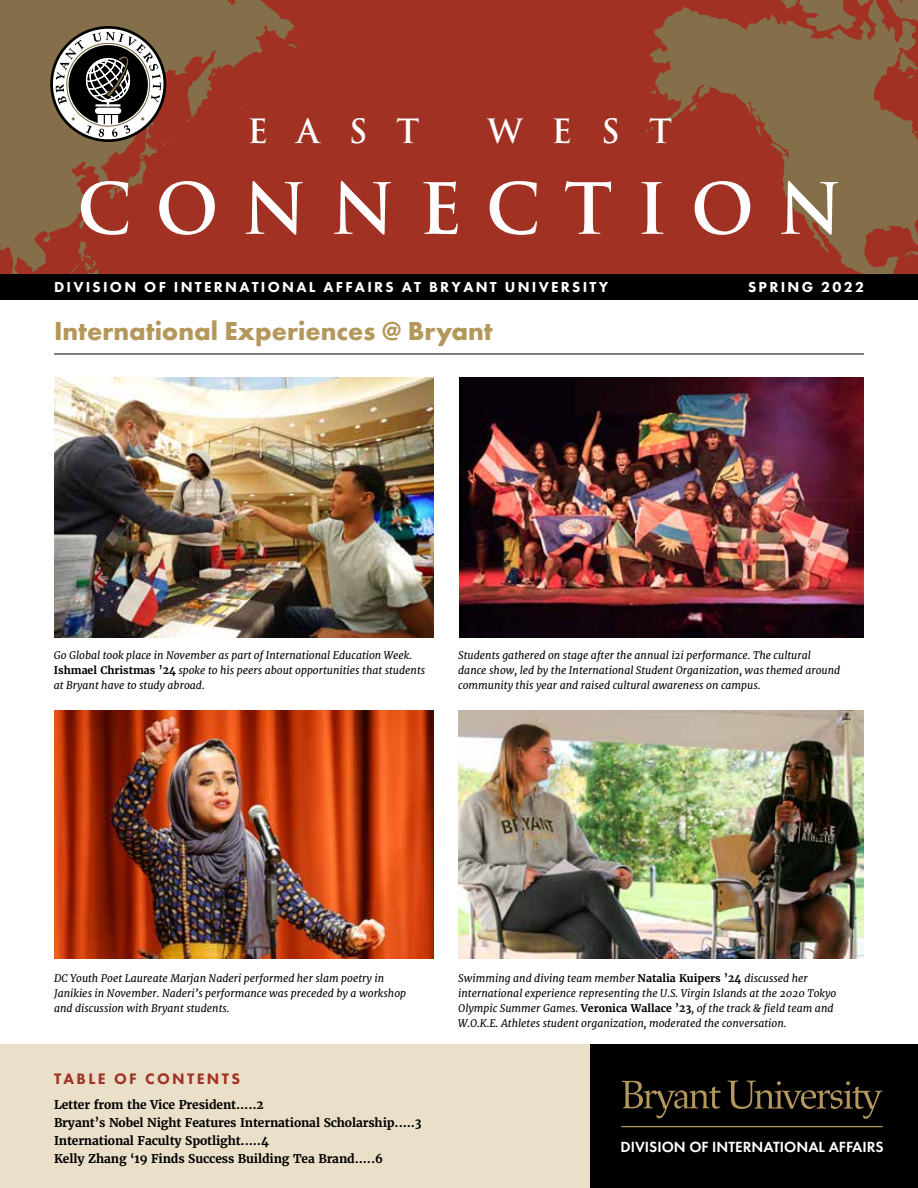
<style>
.page{position:relative;width:918px;height:1188px;background:#fff}
.page>*{position:absolute;margin:0;border:0;box-sizing:border-box;transform-origin:0 0}
.t1{font:700 68.7px "Trajan";letter-spacing:.35em;color:#fff}
.t2{font:700 32.55px "Trajan";letter-spacing:.9em;color:#fff}
.t3{font:700 27px "Futura PT";color:#b4975a}
.t4{font:800 15.75px "Futura PT";letter-spacing:.15em;color:#a03123}
.t5{font:600 15.3px "Futura PT";color:#fff}
.t6{font:800 15px "Futura PT";letter-spacing:.15em;color:#fff}
.t7{font:700 12px/18px "Merriweather";letter-spacing:-.01em;color:#000}
.t8{font:italic 10.5px/15px "Merriweather";color:#000}
.t9{font:9.15px "Aldus Roman SC";color:#856f4a}
.s1{font-weight:700;font-style:normal}
</style>
<div class="page">
<div style="left:0;top:0;width:918px;height:282px;background:#a03123"></div>
<svg style="left:649px;top:0;width:269px;height:274px"></svg>
<svg style="left:905px;top:246px;width:13px;height:16px"></svg>
<svg style="left:913px;top:131px;width:4px;height:3px"></svg>
<svg style="left:889px;top:0;width:29px;height:81px"></svg>
<svg style="left:780px;top:0;width:89px;height:32px"></svg>
<svg style="left:645px;top:127px;width:8px;height:6px"></svg>
<svg style="left:650px;top:91px;width:6px;height:3px"></svg>
<svg style="left:689px;top:103px;width:8px;height:9px"></svg>
<svg style="left:756px;top:126px;width:6px;height:11px"></svg>
<svg style="left:771px;top:143px;width:16px;height:12px"></svg>
<svg style="left:781px;top:44px;width:23px;height:17px"></svg>
<svg style="left:805px;top:75px;width:25px;height:13px"></svg>
<svg style="left:823px;top:95px;width:12px;height:6px"></svg>
<svg style="left:848px;top:104px;width:5px;height:10px"></svg>
<svg style="left:854px;top:128px;width:16px;height:18px"></svg>
<svg style="left:882px;top:151px;width:36px;height:33px"></svg>
<svg style="left:0;top:0;width:295px;height:274px"></svg>
<svg style="left:79px;top:219px;width:6px;height:11px"></svg>
<svg style="left:103px;top:208px;width:6px;height:8px"></svg>
<svg style="left:187px;top:118px;width:3px;height:4px"></svg>
<svg style="left:212px;top:73px;width:3px;height:4px"></svg>
<svg style="left:44px;top:237px;width:55px;height:37px"></svg>
<svg style="left:28px;top:93px;width:20px;height:22px"></svg>
<div style="left:0;top:274px;width:918px;height:26px;background:#000"></div>
<svg style="left:56px;top:32px;width:122px;height:167px"></svg>
<div style="left:590px;top:1044px;width:328px;height:144px;background:#000"></div>
<div style="left:0;top:1044px;width:590px;height:144px;background:#eadfc9"></div>
<hr style="left:54px;top:354px;width:810px;height:1px;background:#000">
<img style="left:458px;top:711px;width:406px;height:247px">
<svg style="left:622px;top:1081px;width:98px;height:37px"></svg>
<svg style="left:728px;top:1081px;width:155px;height:38px"></svg>
<hr style="left:621px;top:1126px;width:262px;height:1px;background:#b4975a">
<img style="left:459px;top:377px;width:405px;height:260px">
<img style="left:54px;top:377px;width:379px;height:260px">
<img style="left:54px;top:711px;width:379px;height:247px">
<p class="t9" style="left:71px;top:114px;width:6px">•</p>
<p class="t9" style="left:141px;top:114px;width:6px">•</p>
<h2 class="t2" style="left:247px;top:111px;width:174px">EAST</h2>
<h2 class="t2" style="left:487px;top:111px;width:186px">WEST</h2>
<h1 class="t1" style="left:77px;top:166px;width:767px">CONNECTION</h1>
<h3 class="t6" style="left:54px;top:278px;width:556px">DIVISION OF INTERNATIONAL AFFAIRS AT BRYANT UNIVERSITY</h3>
<h3 class="t6" style="left:748px;top:278px;width:117px">SPRING 2022</h3>
<h3 class="t3" style="left:54px;top:314px;width:440px">International Experiences @ Bryant</h3>
<p class="t8" style="left:54px;top:648px;width:373px">Go Global took place in November as part of International Education Week.<br><span class="s1">Ishmael Christmas ’24</span> spoke to his peers about opportunities that students at Bryant have to study abroad.</p>
<p class="t8" style="left:458px;top:648px;width:384px">Students gathered on stage after the annual i2i performance. The cultural dance show, led by the International Student Organization, was themed around community this year and raised cultural awareness on campus.</p>
<p class="t8" style="left:54px;top:970px;width:354px">DC Youth Poet Laureate Marjan Naderi performed her slam poetry in<br>Janikies in November. Naderi’s performance was preceded by a workshop and discussion with Bryant students.</p>
<h3 class="t4" style="left:54px;top:1069px;width:188px">TABLE OF CONTENTS</h3>
<p class="t7" style="left:54px;top:1096px;width:369px">Letter from the Vice President.....2<br>Bryant’s Nobel Night Features International Scholarship.....3<br>International Faculty Spotlight.....4<br>Kelly Zhang ‘19 Finds Success Building Tea Brand.....6</p>
<p class="t8" style="left:458px;top:970px;width:380px">Swimming and diving team member <span class="s1">Natalia Kuipers ’24</span> discussed her international experience representing the U.S. Virgin Islands at the 2020 Tokyo Olympic Summer Games. <span class="s1">Veronica Wallace ’23</span>, of the track &amp; field team and W.O.K.E. Athletes student organization, moderated the conversation.</p>
<h3 class="t5" style="left:621px;top:1137px;width:265px">DIVISION OF INTERNATIONAL AFFAIRS</h3>
</div>
